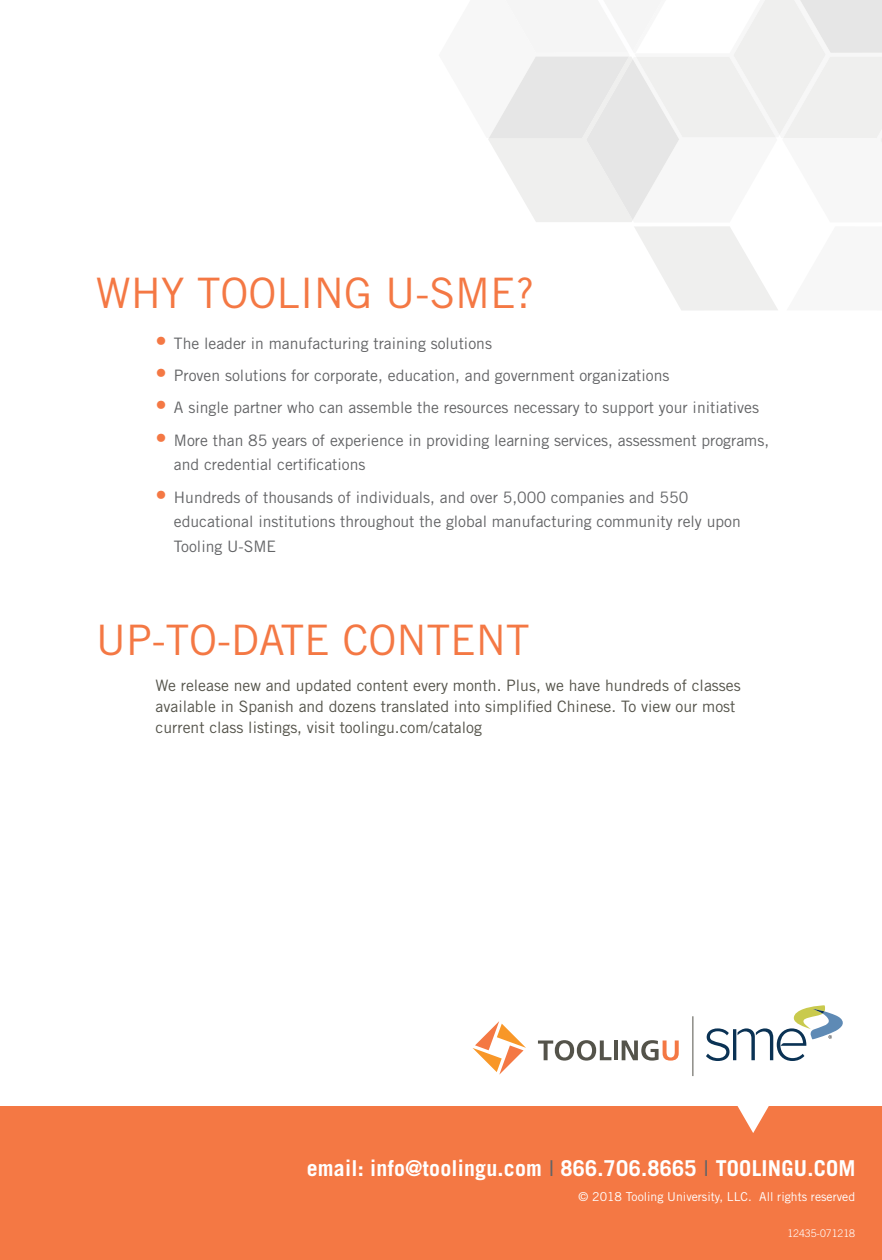
<style>
.page{position:relative;width:882px;height:1260px;background:#fff}
.page>*{position:absolute;margin:0;border:0;box-sizing:border-box;transform-origin:0 0}
.t1{font:42px "Trade Gothic LT Std";color:#f47844}
.t2{font:700 21.88px "Trade Gothic LT Std";letter-spacing:.01em;color:#fff}
.t3{font:15.75px/24.5px "Trade Gothic LT Std";color:#636466}
.t4{font:15.75px/21px "Trade Gothic LT Std";color:#54534a}
.t5{font:12.25px "Trade Gothic LT Std";color:#fff}
.t6{font:300 10.5px "Trade Gothic LT Std";color:#fff}
.s1{font-family:"Trade Gothic LT Std Bd 2";font-size:22.75px;color:#f47844}
.s2{font-family:"Trade Gothic LT Std Cn 18";font-weight:400;color:#636466}
</style>
<div class="page">
<div style="left:0;top:1106px;width:882px;height:154px;background:#f47844"></div>
<svg style="left:488px;top:0;width:394px;height:310px"></svg>
<svg style="left:472px;top:1021px;width:54px;height:54px"></svg>
<svg style="left:538px;top:1040px;width:73px;height:21px"></svg>
<hr style="left:614px;top:1041px;width:4px;height:19px;background:#54534a">
<svg style="left:622px;top:1040px;width:57px;height:21px"></svg>
<svg style="left:692px;top:1005px;width:151px;height:128px"></svg>
<h1 class="t1" style="left:96px;top:267px;width:440px">WHY TOOLING U-SME?</h1>
<p class="t3" style="left:156px;top:330px;width:338px"><span class="s1">•</span> The leader in manufacturing training solutions</p>
<p class="t3" style="left:156px;top:363px;width:515px"><span class="s1">•</span> Proven solutions for corporate, education, and government organizations</p>
<p class="t3" style="left:156px;top:395px;width:605px"><span class="s1">•</span> A single partner who can assemble the resources necessary to support your initiatives</p>
<p class="t3" style="left:174px;top:428px;width:597px;text-indent:-18px"><span class="s1">•</span> More than 85 years of experience in providing learning services, assessment programs, and credential certifications</p>
<p class="t3" style="left:174px;top:484px;width:569px;text-indent:-18px"><span class="s1">•</span> Hundreds of thousands of individuals, and over 5,000 companies and 550 educational institutions throughout the global manufacturing community rely upon<br>Tooling U-SME</p>
<h1 class="t1" style="left:96px;top:615px;width:435px">UP-TO-DATE CONTENT</h1>
<p class="t4" style="left:156px;top:675px;width:587px">We release new and updated content every month. Plus, we have hundreds of classes available in Spanish and dozens translated into simplified Chinese. To view our most current class listings, visit toolingu.com/catalog</p>
<h2 class="t2" style="left:307px;top:1155px;width:550px">email: info@toolingu.com <span class="s2">I</span> 866.706.8665 <span class="s2">I</span> TOOLINGU.COM</h2>
<p class="t5" style="left:579px;top:1189px;width:278px">© 2018 Tooling University, LLC. All rights reserved</p>
<p class="t6" style="left:787px;top:1227px;width:69px">12435-071218</p>
</div>
